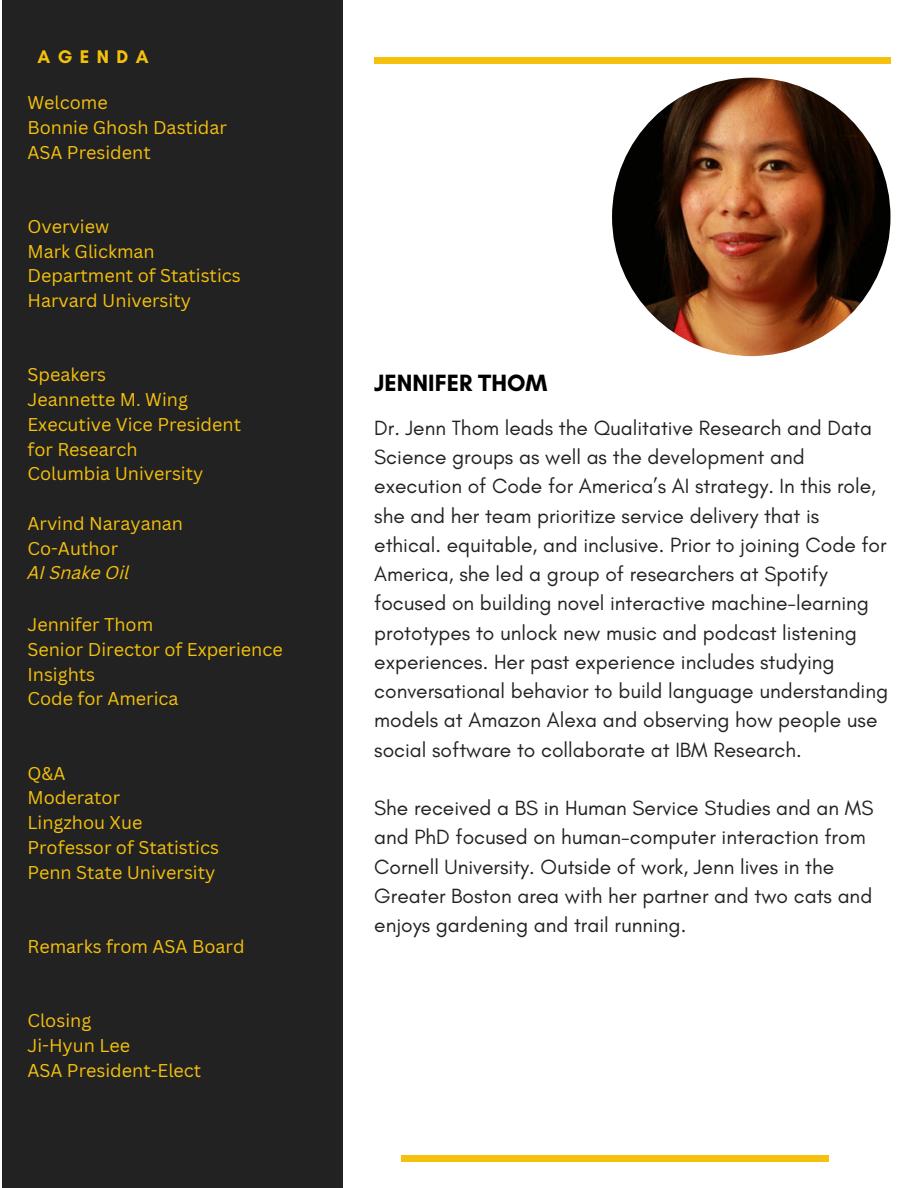
<style>
.page{position:relative;width:918px;height:1188px;background:#fff}
.page>*{position:absolute;margin:0;border:0;box-sizing:border-box;transform-origin:0 0}
.t1{font:700 24px "Glacial Indifference";color:#000}
.t2{font:21px/29.2px "Glacial Indifference";color:#222}
.t3{font:700 18.75px "Glacial Indifference";letter-spacing:.4em;color:#f5c10c}
.t4{font:18px/24.8px "Canva Sans";color:#f5c10c}
.t5{font:italic 18px "Canva Sans";color:#f5c10c}
</style>
<div class="page">
<div style="left:3px;top:0;width:340px;height:1188px;background:#222"></div>
<div style="left:374px;top:57px;width:517px;height:7px;background:#f5c10c"></div>
<div style="left:401px;top:1155px;width:427px;height:7px;background:#f5c10c"></div>
<img style="left:612px;top:78px;width:278px;height:278px;border-radius:50%">
<p class="t3" style="left:37px;top:45px;width:113px">AGENDA</p>
<p class="t4" style="left:27px;top:90px;width:82px">Welcome</p>
<p class="t4" style="left:27px;top:115px;width:201px">Bonnie Ghosh Dastidar</p>
<p class="t4" style="left:27px;top:139px;width:125px">ASA President</p>
<p class="t4" style="left:27px;top:214px;width:83px">Overview</p>
<p class="t4" style="left:27px;top:238px;width:129px">Mark Glickman</p>
<p class="t4" style="left:27px;top:263px;width:215px">Department of Statistics</p>
<p class="t4" style="left:27px;top:288px;width:165px">Harvard University</p>
<p class="t4" style="left:27px;top:362px;width:80px">Speakers</p>
<p class="t4" style="left:27px;top:387px;width:162px">Jeannette M. Wing</p>
<p class="t4" style="left:27px;top:412px;width:215px">Executive Vice President</p>
<p class="t4" style="left:27px;top:436px;width:112px">for Research</p>
<p class="t4" style="left:27px;top:461px;width:177px">Columbia University</p>
<p class="t4" style="left:27px;top:511px;width:157px">Arvind Narayanan</p>
<p class="t4" style="left:27px;top:535px;width:92px">Co-Author</p>
<p class="t5" style="left:27px;top:566px;width:103px">AI Snake Oil</p>
<p class="t4" style="left:27px;top:612px;width:127px">Jennifer Thom</p>
<p class="t4" style="left:27px;top:637px;width:257px">Senior Director of Experience<br>Insights</p>
<p class="t4" style="left:27px;top:686px;width:153px">Code for America</p>
<p class="t4" style="left:27px;top:760px;width:40px">Q&amp;A</p>
<p class="t4" style="left:27px;top:785px;width:94px">Moderator</p>
<p class="t4" style="left:27px;top:810px;width:116px">Lingzhou Xue</p>
<p class="t4" style="left:27px;top:835px;width:193px">Professor of Statistics</p>
<p class="t4" style="left:27px;top:859px;width:189px">Penn State University</p>
<p class="t4" style="left:27px;top:934px;width:219px">Remarks from ASA Board</p>
<h1 class="t4" style="left:27px;top:1008px;width:65px">Closing</h1>
<h2 class="t4" style="left:27px;top:1033px;width:104px">Ji-Hyun Lee</h2>
<h2 class="t4" style="left:27px;top:1057px;width:175px">ASA President-Elect</h2>
<p class="t1" style="left:374px;top:368px;width:175px">JENNIFER THOM</p>
<p class="t2" style="left:374px;top:413px;width:515px">Dr. Jenn Thom leads the Qualitative Research and Data Science groups as well as the development and execution of Code for America’s AI strategy. In this role, she and her team prioritize service delivery that is ethical. equitable, and inclusive. Prior to joining Code for America, she led a group of researchers at Spotify focused on building novel interactive machine-learning prototypes to unlock new music and podcast listening experiences. Her past experience includes studying conversational behavior to build language understanding models at Amazon Alexa and observing how people use social software to collaborate at IBM Research.</p>
<p class="t2" style="left:374px;top:793px;width:501px">She received a BS in Human Service Studies and an MS and PhD focused on human-computer interaction from Cornell University. Outside of work, Jenn lives in the Greater Boston area with her partner and two cats and enjoys gardening and trail running.</p>
</div>
